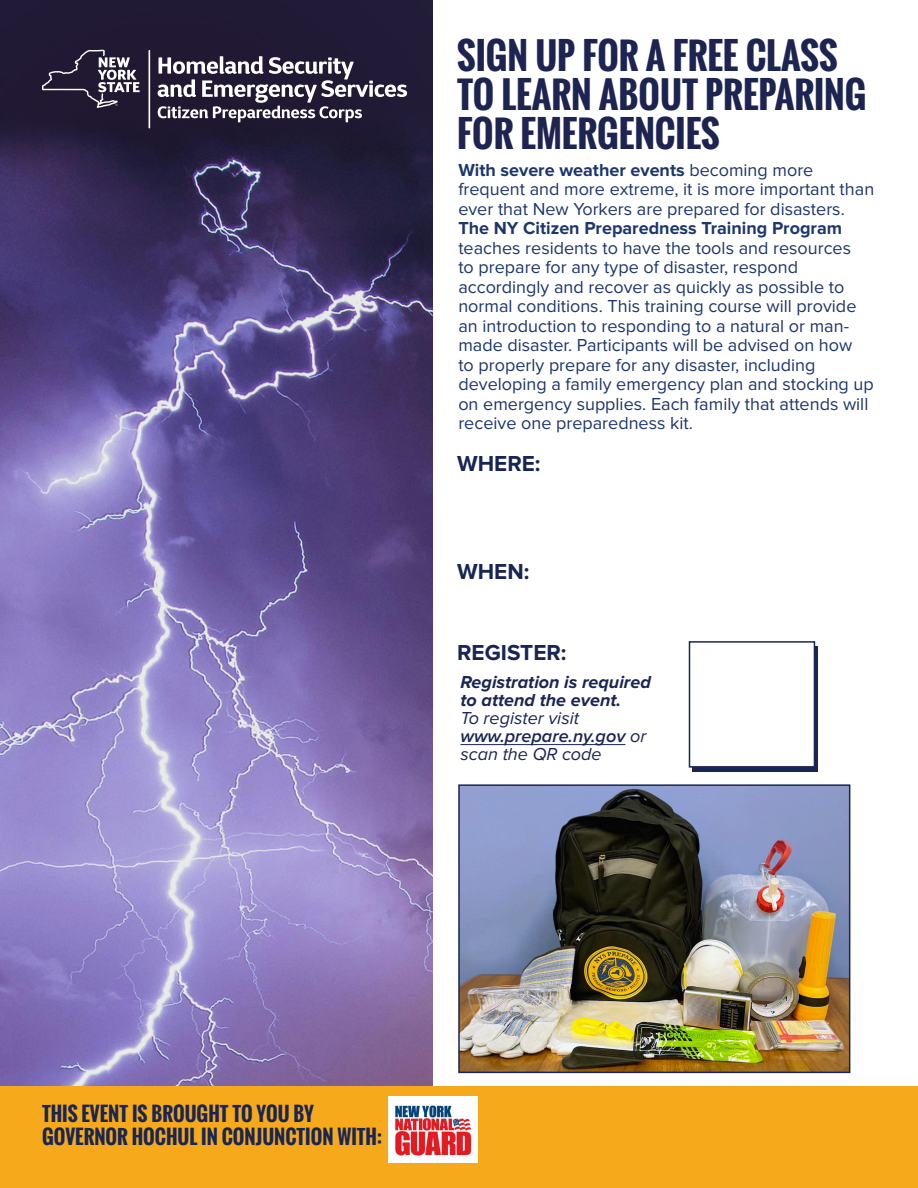
<style>
.page{position:relative;width:918px;height:1188px;background:#fff}
.page>*{position:absolute;margin:0;border:0;box-sizing:border-box;transform-origin:0 0}
.t1{font:700 36px/39px "Oswald";color:#1d2452}
.t2{font:700 22.5px "Proxima Nova";color:#192554}
.t3{font:700 19.5px "Oswald";color:#192554}
.t4{font:18px/19.5px "Proxima Nova";color:#1d366c}
.t5{font:italic 700 18px/18px "Proxima Nova";color:#192554}
.t6{font:italic 600 18px/18px "Proxima Nova";color:#192554}
.t7{font:italic 18px "Proxima Nova";color:#192554}
.s1{font-weight:700}
.s2{font-weight:400}
</style>
<div class="page">
<img style="left:0;top:0;width:433px;height:1086px">
<div style="left:0;top:1086px;width:918px;height:102px;background:#f6aa1b"></div>
<div style="left:693px;top:647px;width:125px;height:125px;background:#192554"></div>
<div style="left:689px;top:641px;width:126px;height:127px;background:#fff;border:2px solid #192554"></div>
<hr style="left:460px;top:744px;width:165px;height:1px;background:#192554">
<img style="left:389px;top:1096px;width:88px;height:66px">
<img style="left:461px;top:787px;width:386px;height:283px">
<div style="left:458px;top:784px;width:392px;height:289px;border:2px solid #192554"></div>
<svg style="left:42px;top:50px;width:98px;height:58px;background:#453e53"></svg>
<svg style="left:158px;top:56px;width:249px;height:66px"></svg>
<hr style="left:149px;top:50px;width:1px;height:78px;background:#fff">
<p class="t1" style="left:457px;top:36px;width:411px">SIGN UP FOR A FREE CLASS<br>TO LEARN ABOUT PREPARING<br>FOR EMERGENCIES</p>
<p class="t4" style="left:458px;top:160px;width:417px"><span class="s1">With severe weather events</span> becoming more frequent and more extreme, it is more important than ever that New Yorkers are prepared for disasters.<br><span class="s1">The NY Citizen Preparedness Training Program </span>teaches residents to have the tools and resources<br>to prepare for any type of disaster, respond accordingly and recover as quickly as possible to normal conditions. This training course will provide an introduction to responding to a natural or man&shy;made disaster. Participants will be advised on how<br>to properly prepare for any disaster, including developing a family emergency plan and stocking up on emergency supplies. Each family that attends will receive one preparedness kit.</p>
<p class="t2" style="left:457px;top:451px;width:85px">WHERE:</p>
<p class="t2" style="left:457px;top:559px;width:74px">WHEN:</p>
<p class="t2" style="left:457px;top:640px;width:111px">REGISTER:</p>
<p class="t5" style="left:460px;top:674px;width:192px">Registration is required to attend the event.</p>
<p class="t7" style="left:460px;top:708px;width:120px">To register visit</p>
<p class="t6" style="left:460px;top:728px;width:187px">www.prepare.ny.gov <span class="s2">or scan the QR code</span></p>
<p class="t3" style="left:42px;top:1099px;width:274px">THIS EVENT IS BROUGHT TO YOU BY</p>
<p class="t3" style="left:42px;top:1122px;width:342px">GOVERNOR HOCHUL IN CONJUNCTION WITH:</p>
</div>
